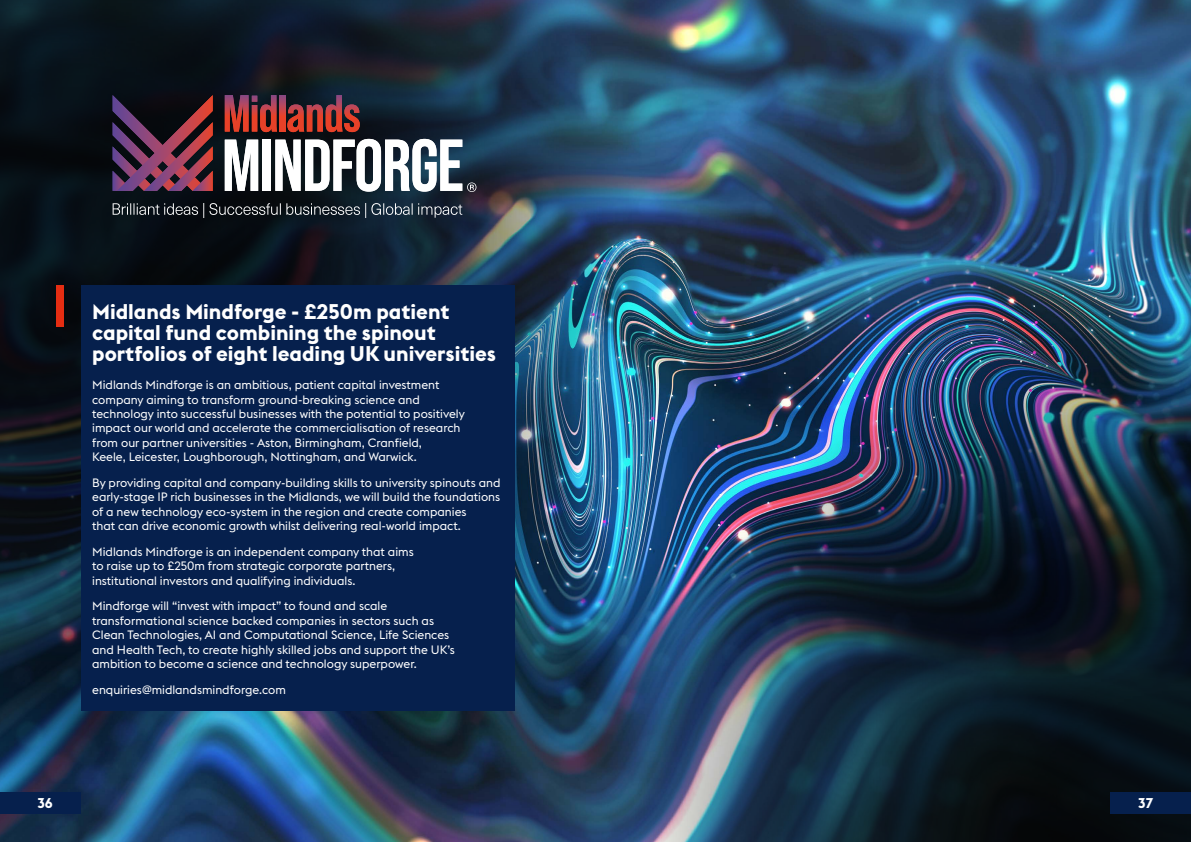
<style>
.page{position:relative;width:1191px;height:842px;background:#fff}
.page>*{position:absolute;margin:0;border:0;box-sizing:border-box;transform-origin:0 0}
.t1{font:700 21px/21px "Euclid Flex B";color:#fff}
.t2{font:700 14px "Euclid Flex B";color:#fff}
.t3{font:12px/14.4px "Euclid Flex B";color:#fff}
</style>
<div class="page">
<img style="left:0;top:0;width:1191px;height:842px">
<img style="left:0;top:0;width:634px;height:785px">
<div style="left:57px;top:285px;width:7px;height:41px;background:#e52d12"></div>
<div style="left:81px;top:285px;width:433px;height:426px;background:#06204d"></div>
<svg style="left:225px;top:140px;width:33px;height:51px"></svg>
<div style="left:263px;top:140px;width:8px;height:51px;background:#fff"></div>
<svg style="left:225px;top:95px;width:52px;height:37px"></svg>
<svg style="left:280px;top:95px;width:5px;height:37px"></svg>
<svg style="left:287px;top:95px;width:73px;height:37px"></svg>
<svg style="left:113px;top:95px;width:100px;height:96px"></svg>
<svg style="left:113px;top:203px;width:349px;height:15px"></svg>
<svg style="left:275px;top:139px;width:201px;height:53px"></svg>
<img style="left:631px;top:306px;width:560px;height:536px">
<div style="left:0;top:793px;width:81px;height:21px;background:#06204d"></div>
<div style="left:1110px;top:793px;width:81px;height:21px;background:#06204d"></div>
<p class="t1" style="left:92px;top:301px;width:405px">Midlands Mindforge - £250m patient capital fund combining the spinout portfolios of eight leading UK universities</p>
<p class="t3" style="left:92px;top:378px;width:374px">Midlands Mindforge is an ambitious, patient capital investment company aiming to transform ground-breaking science and technology into successful businesses with the potential to positively impact our world and accelerate the commercialisation of research from our partner universities - Aston, Birmingham, Cranfield,<br>Keele, Leicester, Loughborough, Nottingham, and Warwick.</p>
<p class="t3" style="left:92px;top:476px;width:410px">By providing capital and company-building skills to university spinouts and early-stage IP rich businesses in the Midlands, we will build the foundations of a new technology eco-system in the region and create companies<br>that can drive economic growth whilst delivering real-world impact.</p>
<p class="t3" style="left:92px;top:544px;width:323px">Midlands Mindforge is an independent company that aims to raise up to £250m from strategic corporate partners, institutional investors and qualifying individuals.</p>
<p class="t3" style="left:92px;top:599px;width:364px">Mindforge will “invest with impact” to found and scale transformational science backed companies in sectors such as Clean Technologies, AI and Computational Science, Life Sciences and Health Tech, to create highly skilled jobs and support the UK’s ambition to become a science and technology superpower.</p>
<p class="t3" style="left:92px;top:682px;width:195px">enquiries@midlandsmindforge.com</p>
<p class="t2" style="left:37px;top:795px;width:17px">36</p>
<p class="t2" style="left:1138px;top:795px;width:16px">37</p>
</div>
